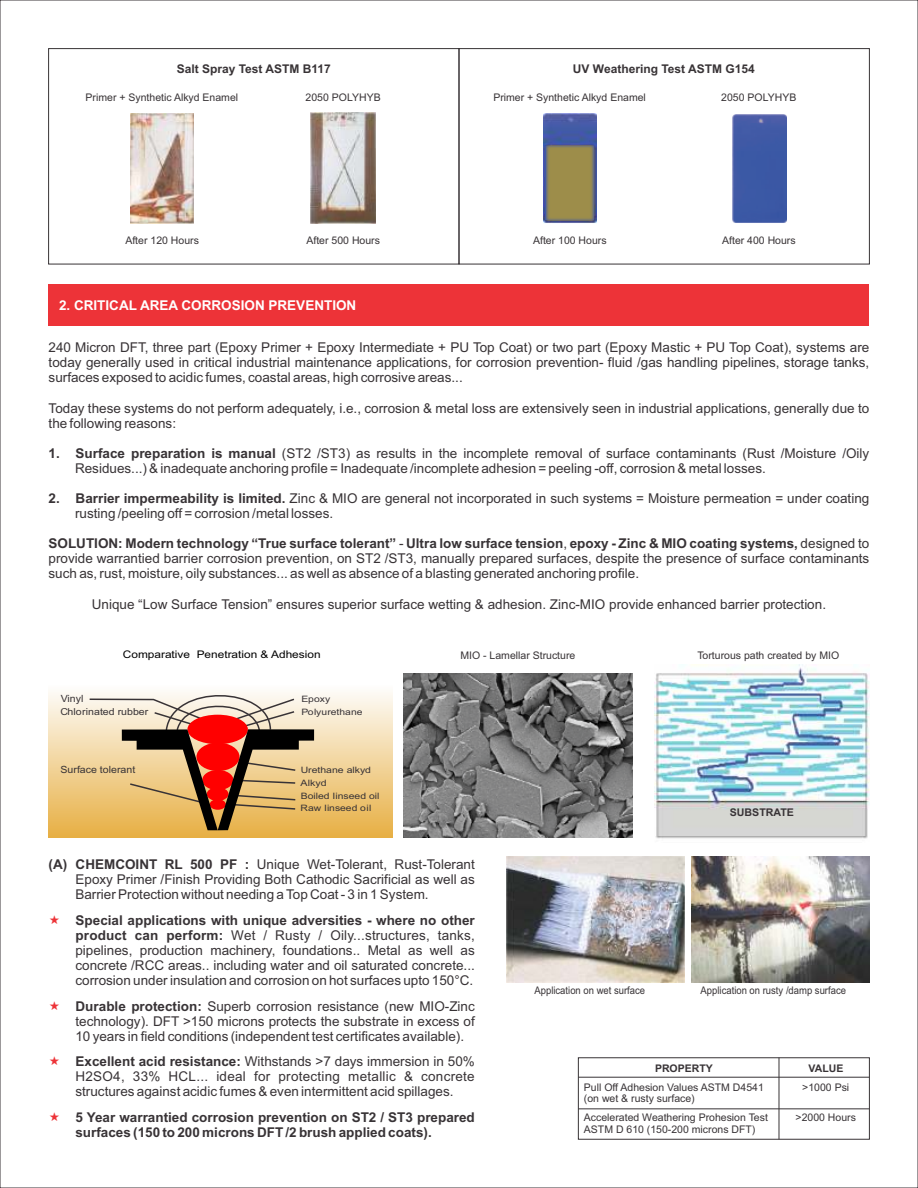
<style>
.page{position:relative;width:918px;height:1188px;background:#fff}
.page>*{position:absolute;margin:0;border:0;box-sizing:border-box;transform-origin:0 0}
.t1{font:13.5px/15.1px "Arial";color:#383336;text-align:justify}
.t2{font:700 13.5px/15.1px "Arial";color:#383336}
.t3{font:700 13.5px "Arial";color:#fff}
.t4{font:700 12px "Arial";color:#383336}
.t5{font:700 10.65px "Arial";color:#383336}
.t6{font:10.5px/19px "Arial";color:#383336}
.t7{font:10.5px "Arial";color:#383336;scale:.9 1}
.t8{font:10.5px "Arial";color:#000;scale:1.13 1}
.t9{font:700 10.5px "Arial";color:#383336}
.t10{font:9.9px "Arial";color:#383336;scale:1.07 1}
.t11{font:9.6px "Arial";color:#383336;scale:1.1 1}
.t12{font:8.85px/12.9px "Arial";color:#383336;scale:1.19 1}
.t13{font:8.85px/12.9px "Arial";color:#383336;scale:1.18 1}
.s1{font-weight:700}
</style>
<div class="page">
<div style="left:49px;top:284px;width:820px;height:41px;background:#ed3338"></div>
<div style="left:48px;top:48px;width:411px;height:216px;border:1px solid #383336"></div>
<div style="left:459px;top:48px;width:411px;height:216px;border:1px solid #383336"></div>
<div style="left:49px;top:685px;width:344px;height:152px;background:linear-gradient(to bottom,#fefdfd,#e7b045)"></div>
<svg style="left:88px;top:685px;width:226px;height:145px;background:#cea17a"></svg>
<img style="left:403px;top:674px;width:230px;height:163px">
<img style="left:654px;top:664px;width:215px;height:175px">
<img style="left:691px;top:856px;width:178px;height:126px">
<img style="left:506px;top:856px;width:178px;height:126px">
<img style="left:130px;top:114px;width:64px;height:109px">
<img style="left:311px;top:113px;width:64px;height:110px">
<hr style="left:779px;top:1058px;width:1px;height:81px;background:#383336">
<svg style="left:578px;top:1077px;width:292px;height:1px"></svg>
<svg style="left:578px;top:1108px;width:292px;height:1px"></svg>
<img style="left:732px;top:114px;width:54px;height:109px">
<img style="left:543px;top:114px;width:53px;height:109px">
<div style="left:546px;top:147px;width:48px;height:73px;background:#666e80"></div>
<img style="left:546px;top:146px;width:47px;height:74px">
<p class="t4" style="left:177px;top:64px;width:156px">Salt Spray Test ASTM B117</p>
<p class="t4" style="left:573px;top:64px;width:183px">UV Weathering Test ASTM G154</p>
<p class="t6" style="left:86px;top:89px;width:154px">Primer + Synthetic Alkyd Enamel</p>
<p class="t6" style="left:306px;top:89px;width:77px">2050 POLYHYB</p>
<p class="t6" style="left:493px;top:89px;width:154px">Primer + Synthetic Alkyd Enamel</p>
<p class="t6" style="left:721px;top:89px;width:77px">2050 POLYHYB</p>
<p class="t6" style="left:125px;top:232px;width:75px">After 120 Hours</p>
<p class="t6" style="left:306px;top:232px;width:75px">After 500 Hours</p>
<p class="t6" style="left:533px;top:232px;width:75px">After 100 Hours</p>
<p class="t6" style="left:722px;top:232px;width:75px">After 400 Hours</p>
<p class="t3" style="left:59px;top:300px;width:299px">2. CRITICAL AREA CORROSION PREVENTION</p>
<p class="t1" style="left:49px;top:341px;width:822px">240 Micron DFT, three part (Epoxy Primer + Epoxy Intermediate + PU Top Coat) or two part (Epoxy Mastic + PU Top Coat), systems are today generally used in critical industrial maintenance applications, for corrosion prevention- fluid /gas handling pipelines, storage tanks, surfaces exposed to acidic fumes, coastal areas, high corrosive areas...</p>
<p class="t1" style="left:49px;top:401px;width:822px">Today these systems do not perform adequately, i.e., corrosion &amp; metal loss are extensively seen in industrial applications, generally due to the following reasons:</p>
<p class="t1" style="left:75px;top:447px;width:796px;text-indent:-26px"><span class="s1">1. Surface preparation is manual</span> (ST2 /ST3) as results in the incomplete removal of surface contaminants (Rust /Moisture /Oily<br>Residues...) &amp; inadequate anchoring profile = Inadequate /incomplete adhesion = peeling -off, corrosion &amp; metal losses.</p>
<p class="t1" style="left:75px;top:492px;width:796px;text-indent:-26px"><span class="s1">2. Barrier impermeability is limited.</span> Zinc &amp; MIO are general not incorporated in such systems = Moisture permeation = under coating rusting /peeling off = corrosion /metal losses.</p>
<p class="t1" style="left:49px;top:537px;width:822px"><span class="s1">SOLUTION: Modern technology “True surface tolerant”</span> - <span class="s1">Ultra low surface tension</span>, <span class="s1">epoxy - Zinc &amp; MIO coating systems,</span> designed to provide warrantied barrier corrosion prevention, on ST2 /ST3, manually prepared surfaces, despite the presence of surface contaminants such as, rust, moisture, oily substances... as well as absence of a blasting generated anchoring profile.</p>
<p class="t1" style="left:92px;top:598px;width:736px">Unique “Low Surface Tension” ensures superior surface wetting &amp; adhesion. Zinc-MIO provide enhanced barrier protection.</p>
<p class="t8" style="left:123px;top:650px;width:177px">Comparative Penetration &amp; Adhesion</p>
<p class="t10" style="left:61px;top:695px;width:23px">Vinyl</p>
<p class="t11" style="left:61px;top:708px;width:81px">Chlorinated rubber</p>
<p class="t10" style="left:61px;top:766px;width:71px">Surface tolerant</p>
<p class="t13" style="left:301px;top:693px;width:53px">Epoxy<br>Polyurethane</p>
<p class="t12" style="left:301px;top:764px;width:68px">Urethane alkyd<br>Alkyd<br>Boiled Iinseed oil<br>Raw Iinseed oil</p>
<p class="t6" style="left:460px;top:646px;width:116px">MIO - Lamellar Structure</p>
<p class="t6" style="left:697px;top:646px;width:143px">Torturous path created by MIO</p>
<p class="t5" style="left:730px;top:808px;width:66px">SUBSTRATE</p>
<p class="t1" style="left:75px;top:858px;width:401px;text-indent:-27px"><span class="s1">(A) CHEMCOINT RL 500 PF :</span> Unique Wet-Tolerant, Rust-Tolerant Epoxy Primer /Finish Providing Both Cathodic Sacrificial as well as Barrier Protection without needing a Top Coat - 3 in 1 System.</p>
<p class="t1" style="left:75px;top:913px;width:401px"><span class="s1">Special applications with unique adversities - where no other product can perform:</span> Wet / Rusty / Oily...structures, tanks, pipelines, production machinery, foundations.. Metal as well as concrete /RCC areas.. including water and oil saturated concrete... corrosion under insulation and corrosion on hot surfaces upto 150°C.</p>
<p class="t1" style="left:75px;top:999px;width:401px"><span class="s1">Durable protection:</span> Superb corrosion resistance (new MIO-Zinc technology). DFT &gt;150 microns protects the substrate in excess of 10 years in field conditions (independent test certificates available).</p>
<p class="t1" style="left:75px;top:1055px;width:401px"><span class="s1">Excellent acid resistance:</span> Withstands &gt;7 days immersion in 50% H2SO4, 33% HCL... ideal for protecting metallic &amp; concrete structures against acidic fumes &amp; even intermittent acid spillages.</p>
<p class="t2" style="left:75px;top:1111px;width:401px">5 Year warrantied corrosion prevention on ST2 / ST3 prepared surfaces (150 to 200 microns DFT /2 brush applied coats).</p>
<p class="t7" style="left:535px;top:986px;width:124px">Application on wet surface</p>
<p class="t7" style="left:701px;top:986px;width:163px">Application on rusty /damp surface</p>
<p class="t9" style="left:655px;top:1064px;width:59px">PROPERTY</p>
<p class="t9" style="left:809px;top:1064px;width:36px">VALUE</p>
<p class="t6" style="left:584px;top:1078px;width:181px">Pull Off Adhesion Values ASTM D4541</p>
<p class="t6" style="left:802px;top:1078px;width:48px">&gt;1000 Psi</p>
<p class="t6" style="left:584px;top:1090px;width:186px">(on wet &amp; rusty surface)<br>Accelerated Weathering Prohesion Test</p>
<p class="t6" style="left:796px;top:1109px;width:62px">&gt;2000 Hours</p>
<p class="t6" style="left:584px;top:1121px;width:173px">ASTM D 610 (150-200 microns DFT)</p>
</div>
